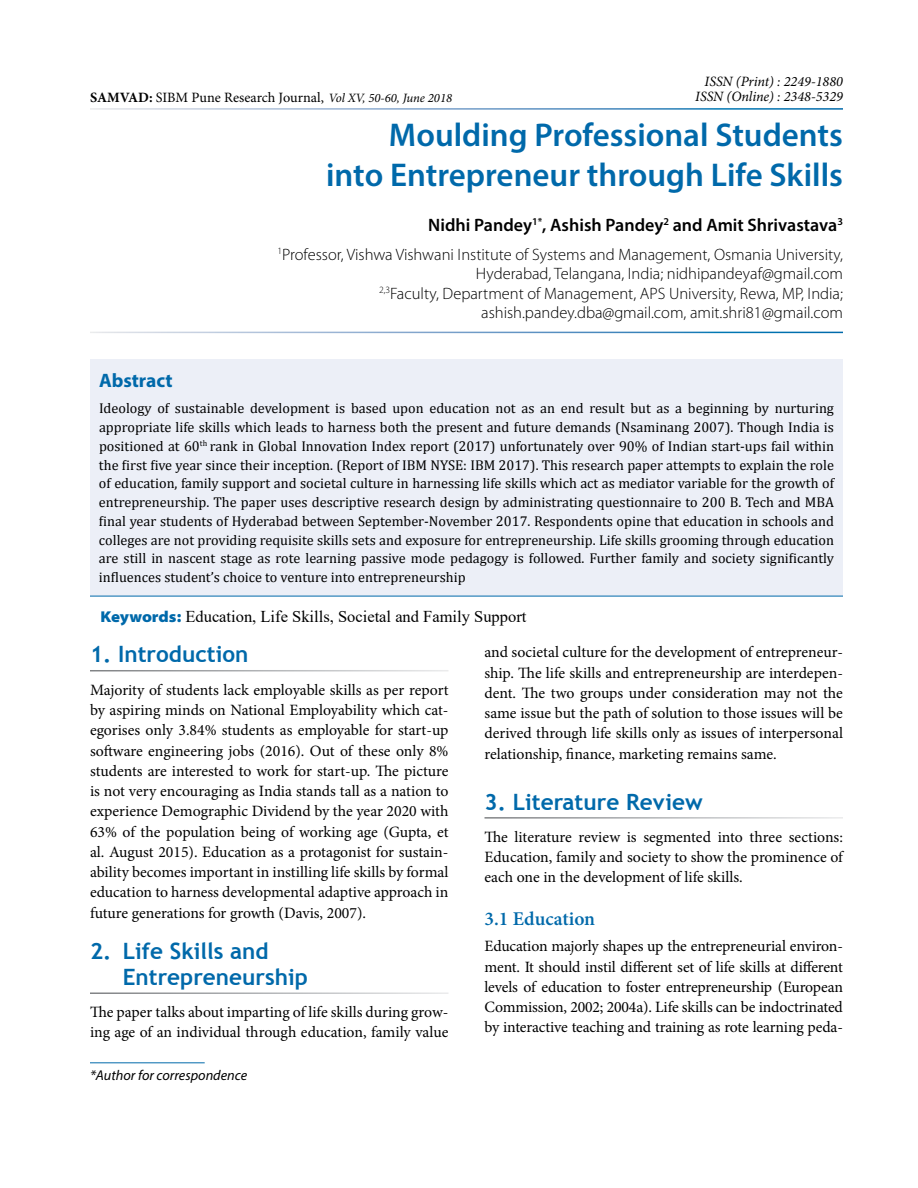
<style>
.page{position:relative;width:918px;height:1188px;background:#fff}
.page>*{position:absolute;margin:0;border:0;box-sizing:border-box;transform-origin:0 0}
.t1{font:600 33px/40.5px "Myriad Pro";color:#0069aa;text-align:right}
.t2{font:700 22.5px/25.5px "Trebuchet MS";color:#0069aa}
.t3{font:600 19.5px "Minion Pro";color:#0069aa}
.t4{font:700 19.5px "Myriad Pro";color:#0069aa}
.t5{font:600 18px "Myriad Pro";color:#000}
.t6{font:300 16.5px/19.5px "Myriad Pro";color:#000;text-align:right}
.t7{font:16.5px "Times New Roman";color:#000}
.t8{font:15.75px/20.2px "Minion Pro";letter-spacing:-.005em;color:#000;text-align:justify}
.t9{font:14.25px/18.8px "Cambria";color:#000;text-align:justify}
.t10{font:14.25px "Minion Pro";color:#000}
.t11{font:italic 14.25px/15px "Minion Pro";color:#000;text-align:right}
.t12{font:italic 14.25px "Myriad Pro";color:#000}
.s1{font-weight:700}
.s2{font-style:italic;font-size:12.75px}
.s3{font-family:"Myriad Pro";font-weight:900;font-stretch:semi-expanded;font-size:15.75px;color:#0069aa}
</style>
<div class="page">
<hr style="left:90px;top:1062px;width:115px;height:1px;background:#0069aa">
<div style="left:90px;top:359px;width:753px;height:237px;background:#eceff7"></div>
<hr style="left:90px;top:596px;width:753px;height:1px;background:#0069aa">
<p class="t11" style="left:695px;top:74px;width:149px">ISSN (Print) : 2249-1880<br>ISSN (Online) : 2348-5329</p>
<h1 class="t1" style="left:326px;top:113px;width:518px">Moulding Professional Students into Entrepreneur through Life Skills</h1>
<p class="t5" style="left:428px;top:214px;width:416px">Nidhi Pandey<sup>1*</sup>, Ashish Pandey<sup>2</sup> and Amit Shrivastava<sup>3</sup></p>
<p class="t6" style="left:278px;top:245px;width:567px"><sup>1</sup>Professor, Vishwa Vishwani Institute of Systems and Management, Osmania University, Hyderabad, Telangana, India; nidhipandeyaf@gmail.com<br><sup>2,3</sup>Faculty, Department of Management, APS University, Rewa, MP, India; ashish.pandey.dba@gmail.com, amit.shri81@gmail.com</p>
<p class="t10" style="left:90px;top:88px;width:364px"><span class="s1">SAMVAD:</span> SIBM Pune Research Journal, <span class="s2">Vol XV, 50-60, June 2018</span></p>
<p class="t4" style="left:99px;top:368px;width:75px">Abstract</p>
<p class="t9" style="left:99px;top:399px;width:737px">Ideology of sustainable development is based upon education not as an end result but as a beginning by nurturing appropriate life skills which leads to harness both the present and future demands (Nsaminang 2007). Though India is positioned at 60<sup>th</sup> rank in Global Innovation Index report (2017) unfortunately over 90% of Indian start-ups fail within the first five year since their inception. (Report of IBM NYSE: IBM 2017). This research paper attempts to explain the role of education, family support and societal culture in harnessing life skills which act as mediator variable for the growth of entrepreneurship. The paper uses descriptive research design by administrating questionnaire to 200 B. Tech and MBA final year students of Hyderabad between September-November 2017. Respondents opine that education in schools and colleges are not providing requisite skills sets and exposure for entrepreneurship. Life skills grooming through education are still in nascent stage as rote learning passive mode pedagogy is followed. Further family and society significantly influences student’s choice to venture into entrepreneurship</p>
<p class="t7" style="left:100px;top:605px;width:427px"><span class="s3">Keywords:</span> Education, Life Skills, Societal and Family Support</p>
<h2 class="t2" style="left:90px;top:642px;width:160px">1. Introduction</h2>
<p class="t8" style="left:90px;top:680px;width:360px">Majority of students lack employable skills as per report by aspiring minds on National Employability which cat&shy;egorises only 3.84% students as employable for start-up software engineering jobs (2016). Out of these only 8% students are interested to work for start-up. The picture is not very encouraging as India stands tall as a nation to experience Demographic Dividend by the year 2020 with 63% of the population being of working age (Gupta, et al. August 2015). Education as a protagonist for sustain&shy;ability becomes important in instilling life skills by formal education to harness developmental adaptive approach in future generations for growth (Davis, 2007).</p>
<h2 class="t2" style="left:123px;top:939px;width:187px;text-indent:-33px">2. Life Skills and<br>Entrepreneurship</h2>
<p class="t8" style="left:90px;top:1002px;width:360px">The paper talks about imparting of life skills during grow&shy;ing age of an individual through education, family value</p>
<p class="t12" style="left:90px;top:1066px;width:159px">*Author for correspondence</p>
<p class="t8" style="left:484px;top:642px;width:360px">and societal culture for the development of entrepreneur&shy;ship. The life skills and entrepreneurship are interdepen&shy;dent. The two groups under consideration may not the same issue but the path of solution to those issues will be derived through life skills only as issues of interpersonal relationship, finance, marketing remains same.</p>
<h2 class="t2" style="left:484px;top:789px;width:220px">3. Literature Review</h2>
<p class="t8" style="left:484px;top:827px;width:360px">The literature review is segmented into three sections:<br>Education, family and society to show the prominence of each one in the development of life skills.</p>
<p class="t3" style="left:484px;top:905px;width:112px">3.1 Education</p>
<p class="t8" style="left:484px;top:936px;width:360px">Education majorly shapes up the entrepreneurial environ&shy;ment. It should instil different set of life skills at different levels of education to foster entrepreneurship (European Commission, 2002; 2004a). Life skills can be indoctrinated by interactive teaching and training as rote learning peda-</p>
</div>
